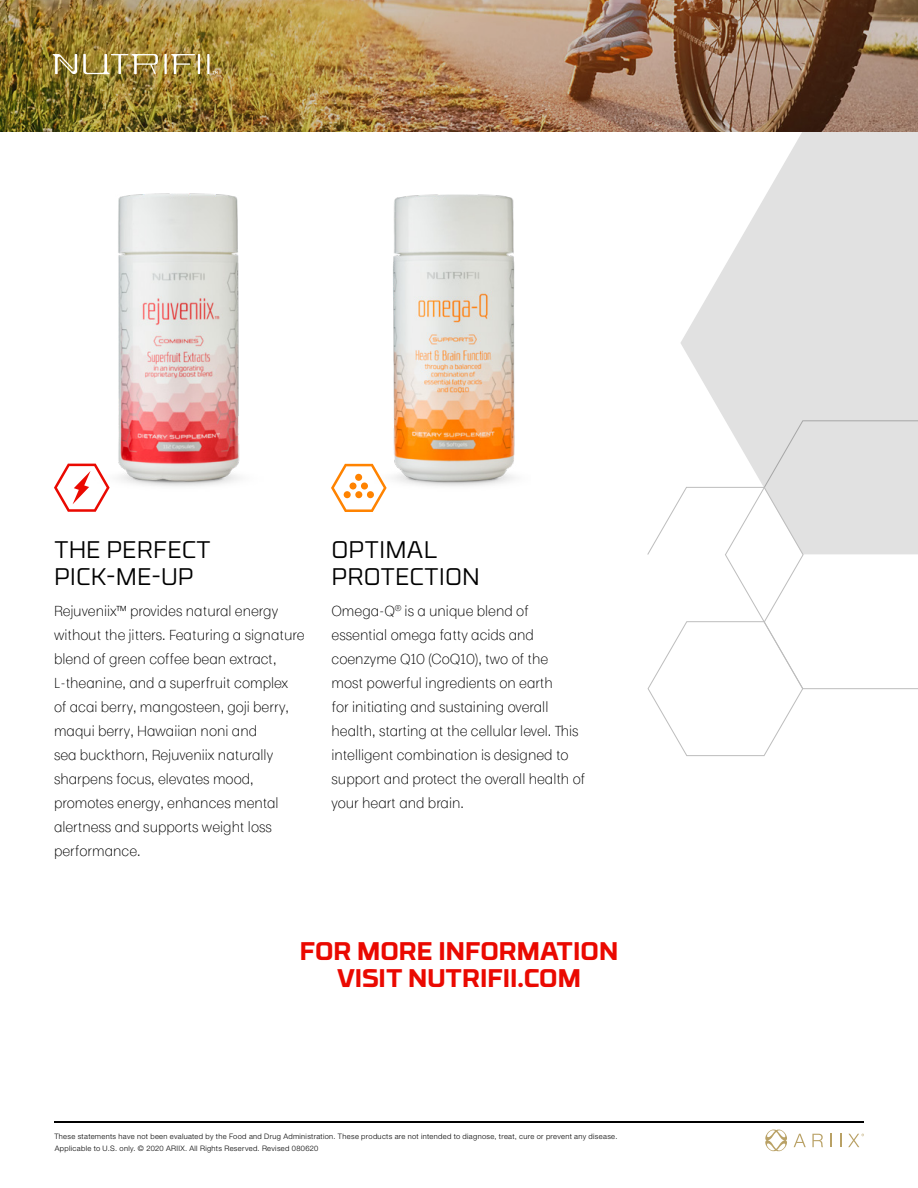
<style>
.page{position:relative;width:918px;height:1188px;background:#fff}
.page>*{position:absolute;margin:0;border:0;box-sizing:border-box;transform-origin:0 0}
.t1{font:700 25.5px/27px "RB No 3.1";color:#ea0901;text-align:center}
.t2{font:300 24px/27px "RB No 3.1";color:#000}
.t3{font:300 13.5px/24px "Moriston";color:#000}
.t4{font:300 7.5px/12px "Helvetica Neue LT Pro";letter-spacing:.045em;color:#000}
</style>
<div class="page">
<hr style="left:54px;top:1121px;width:810px;height:2px;background:#000">
<svg style="left:794px;top:1134px;width:12px;height:13px"></svg>
<svg style="left:812px;top:1134px;width:11px;height:13px"></svg>
<svg style="left:831px;top:1134px;width:1px;height:13px"></svg>
<svg style="left:840px;top:1134px;width:2px;height:13px"></svg>
<svg style="left:765px;top:1129px;width:22px;height:22px"></svg>
<svg style="left:848px;top:1134px;width:16px;height:13px"></svg>
<svg style="left:680px;top:132px;width:238px;height:288px;fill:#e1e1e1"></svg>
<img style="left:393px;top:194px;width:122px;height:292px">
<img style="left:91px;top:193px;width:149px;height:293px">
<img style="left:0;top:0;width:918px;height:132px">
<hr style="left:164px;top:54px;width:3px;height:20px;background:#fff">
<hr style="left:198px;top:54px;width:2px;height:20px;background:#fff">
<hr style="left:207px;top:54px;width:3px;height:20px;background:#fff">
<svg style="left:171px;top:54px;width:24px;height:20px"></svg>
<svg style="left:83px;top:54px;width:75px;height:20px"></svg>
<svg style="left:53px;top:54px;width:24px;height:20px"></svg>
<svg style="left:212px;top:71px;width:6px;height:3px"></svg>
<svg style="left:725px;top:420px;width:193px;height:270px"></svg>
<svg style="left:647px;top:486px;width:157px;height:270px"></svg>
<svg style="left:331px;top:464px;width:56px;height:48px"></svg>
<svg style="left:54px;top:464px;width:56px;height:48px"></svg>
<h2 class="t2" style="left:54px;top:535px;width:159px">THE PERFECT<br>PICK-ME-UP</h2>
<p class="t3" style="left:54px;top:598px;width:252px">Rejuveniix™ provides natural energy without the jitters. Featuring a signature blend of green coffee bean extract, L-theanine, and a superfruit complex<br>of acai berry, mangosteen, goji berry, maqui berry, Hawaiian noni and<br>sea buckthorn, Rejuveniix naturally sharpens focus, elevates mood, promotes energy, enhances mental alertness and supports weight loss performance.</p>
<h2 class="t2" style="left:332px;top:535px;width:150px">OPTIMAL<br>PROTECTION</h2>
<p class="t3" style="left:332px;top:598px;width:255px">Omega-Q<sup>®</sup> is a unique blend of essential omega fatty acids and coenzyme Q10 (CoQ10), two of the<br>most powerful ingredients on earth<br>for initiating and sustaining overall health, starting at the cellular level. This intelligent combination is designed to support and protect the overall health of your heart and brain.</p>
<h1 class="t1" style="left:300px;top:935px;width:320px">FOR MORE INFORMATION<br>VISIT NUTRIFII.COM</h1>
<p class="t4" style="left:54px;top:1131px;width:565px">These statements have not been evaluated by the Food and Drug Administration. These products are not intended to diagnose, treat, cure or prevent any disease.<br>Applicable to U.S. only. © 2020 ARIIX. All Rights Reserved. Revised 080620</p>
</div>
